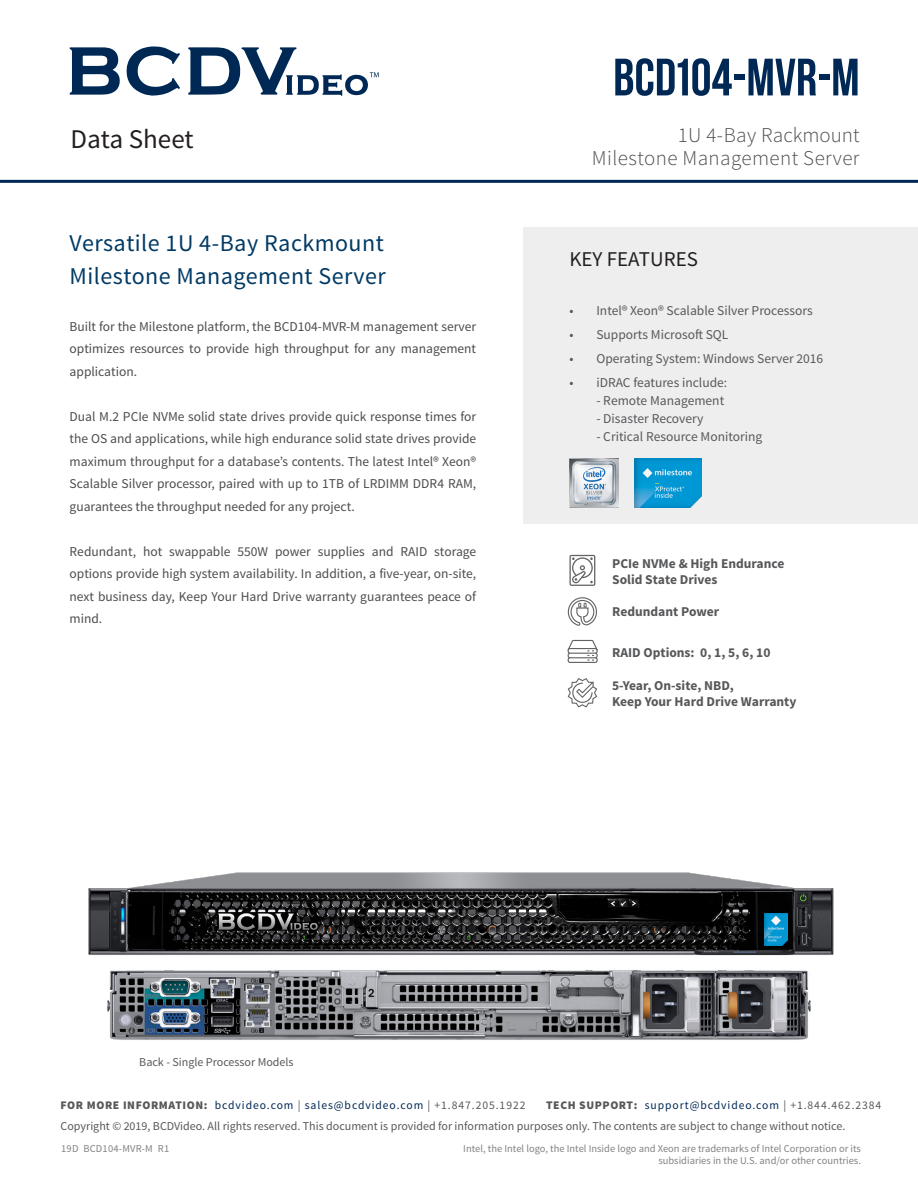
<style>
.page{position:relative;width:918px;height:1188px;background:#fff}
.page>*{position:absolute;margin:0;border:0;box-sizing:border-box;transform-origin:0 0}
.t1{font:52.5px "Bebas Neue";color:#002855}
.t2{font:27px "Source Sans Pro";color:#231f20}
.t3{font:24px/33px "Source Sans Pro";letter-spacing:.02em;color:#003a65}
.t4{font:300 21px/22.5px "Source Sans Pro";letter-spacing:.02em;color:#4b4c4d;text-align:right}
.t5{font:21px "Source Sans Pro";color:#231f20}
.t6{font:13.5px/22.5px "Source Sans Pro";color:#4b4c4d;text-align:justify}
.t7{font:13.5px "Source Sans Pro";color:#57585a}
.t8{font:700 13.5px/16.2px "Source Sans Pro";color:#57585a}
.t9{font:12px "Source Sans Pro";color:#57585a}
.t10{font:11.7px "Source Sans Pro";letter-spacing:.08em;color:#002855}
.t11{font:10.5px/12.6px "Source Sans Pro";color:#808285;text-align:right}
.t12{font:10.5px "Source Sans Pro";letter-spacing:.02em;color:#808285}
.s1{font-weight:900;color:#57585a}
.s2{color:#57585a}
</style>
<div class="page">
<svg style="left:70px;top:47px;width:50px;height:48px"></svg>
<svg style="left:127px;top:46px;width:53px;height:50px"></svg>
<svg style="left:188px;top:47px;width:191px;height:49px"></svg>
<hr style="left:0;top:180px;width:918px;height:3px;background:#002857">
<svg style="left:567px;top:597px;width:30px;height:29px"></svg>
<img style="left:88px;top:872px;width:746px;height:84px">
<div style="left:524px;top:227px;width:394px;height:297px;background:#eeeeef"></div>
<svg style="left:568px;top:678px;width:29px;height:29px"></svg>
<div style="left:568px;top:657px;width:30px;height:6px;border:1px solid #231f20;border-radius:2px"></div>
<svg style="left:567px;top:639px;width:31px;height:22px"></svg>
<svg style="left:569px;top:555px;width:26px;height:31px"></svg>
<img style="left:569px;top:459px;width:49px;height:49px">
<img style="left:107px;top:970px;width:704px;height:70px">
<img style="left:634px;top:459px;width:67px;height:49px">
<img style="left:764px;top:913px;width:23px;height:32px">
<h2 class="t2" style="left:70px;top:122px;width:124px">Data Sheet</h2>
<h3 class="t3" style="left:70px;top:227px;width:318px">Versatile 1U 4-Bay Rackmount<br>Milestone Management Server</h3>
<p class="t6" style="left:70px;top:315px;width:408px">Built for the Milestone platform, the BCD104-MVR-M management server optimizes resources to provide high throughput for any management application.</p>
<p class="t6" style="left:70px;top:405px;width:408px">Dual M.2 PCIe NVMe solid state drives provide quick response times for the OS and applications, while high endurance solid state drives provide maximum throughput for a database’s contents. The latest Intel® Xeon® Scalable Silver processor, paired with up to 1TB of LRDIMM DDR4 RAM, guarantees the throughput needed for any project.</p>
<p class="t6" style="left:70px;top:540px;width:408px">Redundant, hot swappable 550W power supplies and RAID storage options provide high system availability. In addition, a five-year, on-site, next business day, Keep Your Hard Drive warranty guarantees peace of mind.</p>
<h1 class="t1" style="left:613px;top:49px;width:248px">BCD104-MVR-M</h1>
<h3 class="t4" style="left:592px;top:124px;width:269px">1U 4-Bay Rackmount<br>Milestone Management Server</h3>
<h3 class="t5" style="left:569px;top:246px;width:130px">KEY FEATURES</h3>
<p class="t7" style="left:569px;top:302px;width:245px">• Intel® Xeon® Scalable Silver Processors</p>
<p class="t7" style="left:569px;top:326px;width:161px">• Supports Microsoft SQL</p>
<p class="t7" style="left:569px;top:350px;width:255px">• Operating System: Windows Server 2016</p>
<p class="t7" style="left:569px;top:374px;width:159px">• iDRAC features include:</p>
<p class="t7" style="left:596px;top:392px;width:129px">- Remote Management</p>
<p class="t7" style="left:596px;top:410px;width:109px">- Disaster Recovery</p>
<p class="t7" style="left:596px;top:428px;width:167px">- Critical Resource Monitoring</p>
<p class="t8" style="left:612px;top:555px;width:174px">PCIe NVMe &amp; High Endurance<br>Solid State Drives</p>
<p class="t8" style="left:612px;top:604px;width:108px">Redundant Power</p>
<p class="t8" style="left:612px;top:644px;width:160px">RAID Options: 0, 1, 5, 6, 10</p>
<p class="t8" style="left:612px;top:678px;width:186px">5-Year, On-site, NBD,<br>Keep Your Hard Drive Warranty</p>
<p class="t9" style="left:139px;top:1055px;width:156px">Back - Single Processor Models</p>
<p class="t10" style="left:61px;top:1098px;width:466px"><span class="s1">FOR MORE INFORMATION:</span> bcdvideo.com <span class="s2">|</span> sales@bcdvideo.com <span class="s2">| +1.847.205.1922</span></p>
<p class="t10" style="left:546px;top:1098px;width:337px"><span class="s1">TECH SUPPORT:</span> support@bcdvideo.com <span class="s2">| +1.844.462.2384</span></p>
<p class="t9" style="left:61px;top:1119px;width:786px">Copyright © 2019, BCDVideo. All rights reserved. This document is provided for information purposes only. The contents are subject to change without notice.</p>
<p class="t12" style="left:61px;top:1142px;width:110px">19D BCD104-MVR-M R1</p>
<p class="t11" style="left:463px;top:1142px;width:399px">Intel, the Intel logo, the Intel Inside logo and Xeon are trademarks of Intel Corporation or its subsidiaries in the U.S. and/or other countries.</p>
</div>
